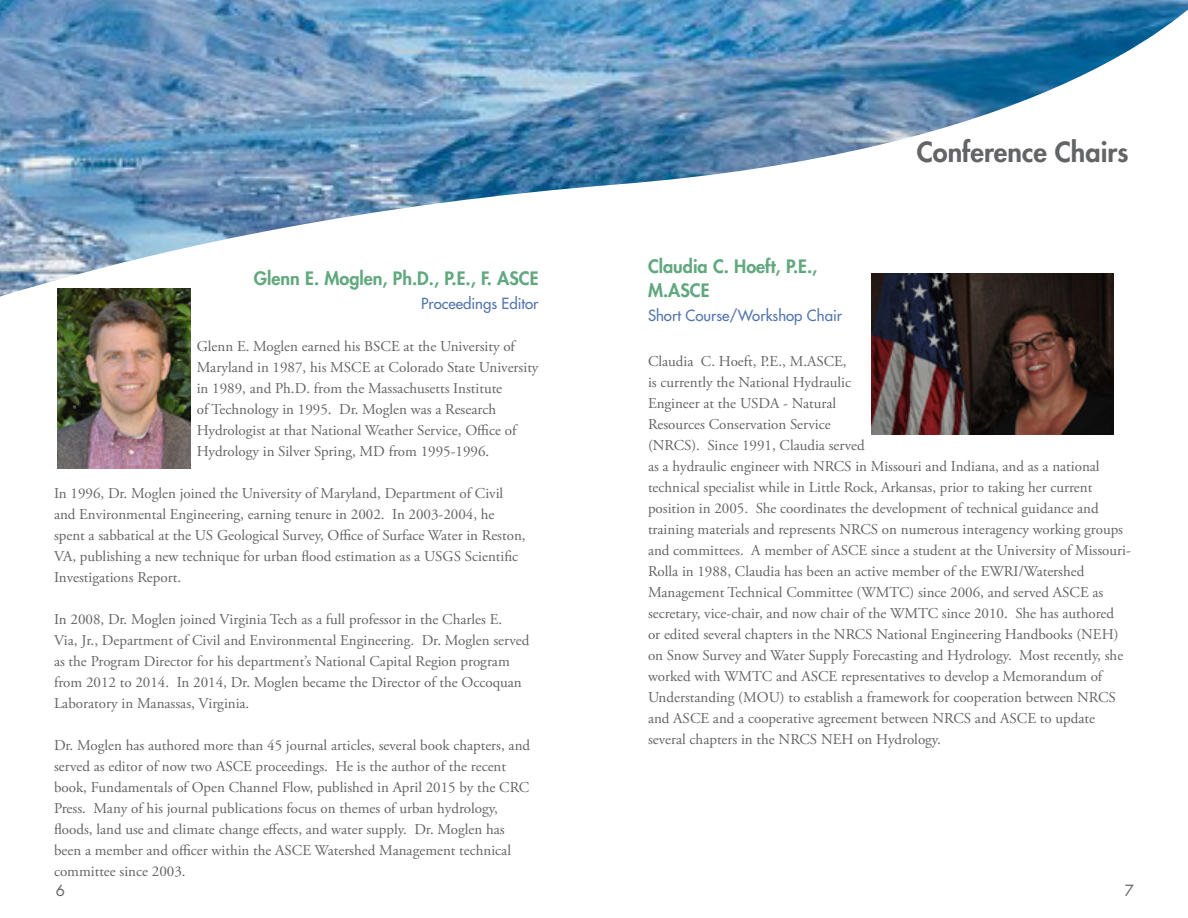
<style>
.page{position:relative;width:1188px;height:918px;background:#fff}
.page>*{position:absolute;margin:0;border:0;box-sizing:border-box;transform-origin:0 0}
.t1{font:800 27px "Futura Std";color:#636466}
.t2{font:800 18px/24px "Futura Std";color:#61a87f}
.t3{font:15px/21px "Adobe Garamond Pro";color:#636466}
.t4{font:500 15px "Futura Std";color:#5476ae}
.t5{font:15px "Futura Std";color:#636466}
</style>
<div class="page">
<img style="left:0;top:0;width:1188px;height:355px">
<div style="left:914px;top:140px;width:215px;height:42px;background:#fff"></div>
<img style="left:58px;top:288px;width:133px;height:180px">
<img style="left:872px;top:274px;width:242px;height:160px">
<p class="t2" style="left:254px;top:267px;width:286px">Glenn E. Moglen, Ph.D., P.E., F. ASCE</p>
<p class="t4" style="left:421px;top:295px;width:119px">Proceedings Editor</p>
<p class="t3" style="left:197px;top:337px;width:343px">Glenn E. Moglen earned his BSCE at the University of Maryland in 1987, his MSCE at Colorado State University in 1989, and Ph.D. from the Massachusetts Institute<br>of Technology in 1995. Dr. Moglen was a Research Hydrologist at that National Weather Service, Office of Hydrology in Silver Spring, MD from 1995-1996.</p>
<p class="t3" style="left:54px;top:484px;width:473px">In 1996, Dr. Moglen joined the University of Maryland, Department of Civil and Environmental Engineering, earning tenure in 2002. In 2003-2004, he spent a sabbatical at the US Geological Survey, Office of Surface Water in Reston, VA, publishing a new technique for urban flood estimation as a USGS Scientific Investigations Report.</p>
<p class="t3" style="left:54px;top:610px;width:477px">In 2008, Dr. Moglen joined Virginia Tech as a full professor in the Charles E.<br>Via, Jr., Department of Civil and Environmental Engineering. Dr. Moglen served as the Program Director for his department’s National Capital Region program from 2012 to 2014. In 2014, Dr. Moglen became the Director of the Occoquan Laboratory in Manassas, Virginia.</p>
<p class="t3" style="left:54px;top:736px;width:478px">Dr. Moglen has authored more than 45 journal articles, several book chapters, and served as editor of now two ASCE proceedings. He is the author of the recent book, Fundamentals of Open Channel Flow, published in April 2015 by the CRC Press. Many of his journal publications focus on themes of urban hydrology, floods, land use and climate change effects, and water supply. Dr. Moglen has been a member and officer within the ASCE Watershed Management technical committee since 2003.</p>
<h1 class="t1" style="left:917px;top:135px;width:213px">Conference Chairs</h1>
<p class="t2" style="left:648px;top:254px;width:171px">Claudia C. Hoeft, P.E.,<br>M.ASCE</p>
<p class="t4" style="left:648px;top:306px;width:196px">Short Course/Workshop Chair</p>
<p class="t3" style="left:648px;top:351px;width:484px">Claudia C. Hoeft, P.E., M.ASCE,<br>is currently the National Hydraulic<br>Engineer at the USDA - Natural<br>Resources Conservation Service<br>(NRCS). Since 1991, Claudia served<br>as a hydraulic engineer with NRCS in Missouri and Indiana, and as a national technical specialist while in Little Rock, Arkansas, prior to taking her current position in 2005. She coordinates the development of technical guidance and training materials and represents NRCS on numerous interagency working groups and committees. A member of ASCE since a student at the University of Missouri-Rolla in 1988, Claudia has been an active member of the EWRI/Watershed Management Technical Committee (WMTC) since 2006, and served ASCE as secretary, vice-chair, and now chair of the WMTC since 2010. She has authored<br>or edited several chapters in the NRCS National Engineering Handbooks (NEH) on Snow Survey and Water Supply Forecasting and Hydrology. Most recently, she worked with WMTC and ASCE representatives to develop a Memorandum of Understanding (MOU) to establish a framework for cooperation between NRCS and ASCE and a cooperative agreement between NRCS and ASCE to update several chapters in the NRCS NEH on Hydrology.</p>
<p class="t5" style="left:56px;top:881px;width:11px">6</p>
<p class="t5" style="left:1125px;top:881px;width:11px">7</p>
</div>
